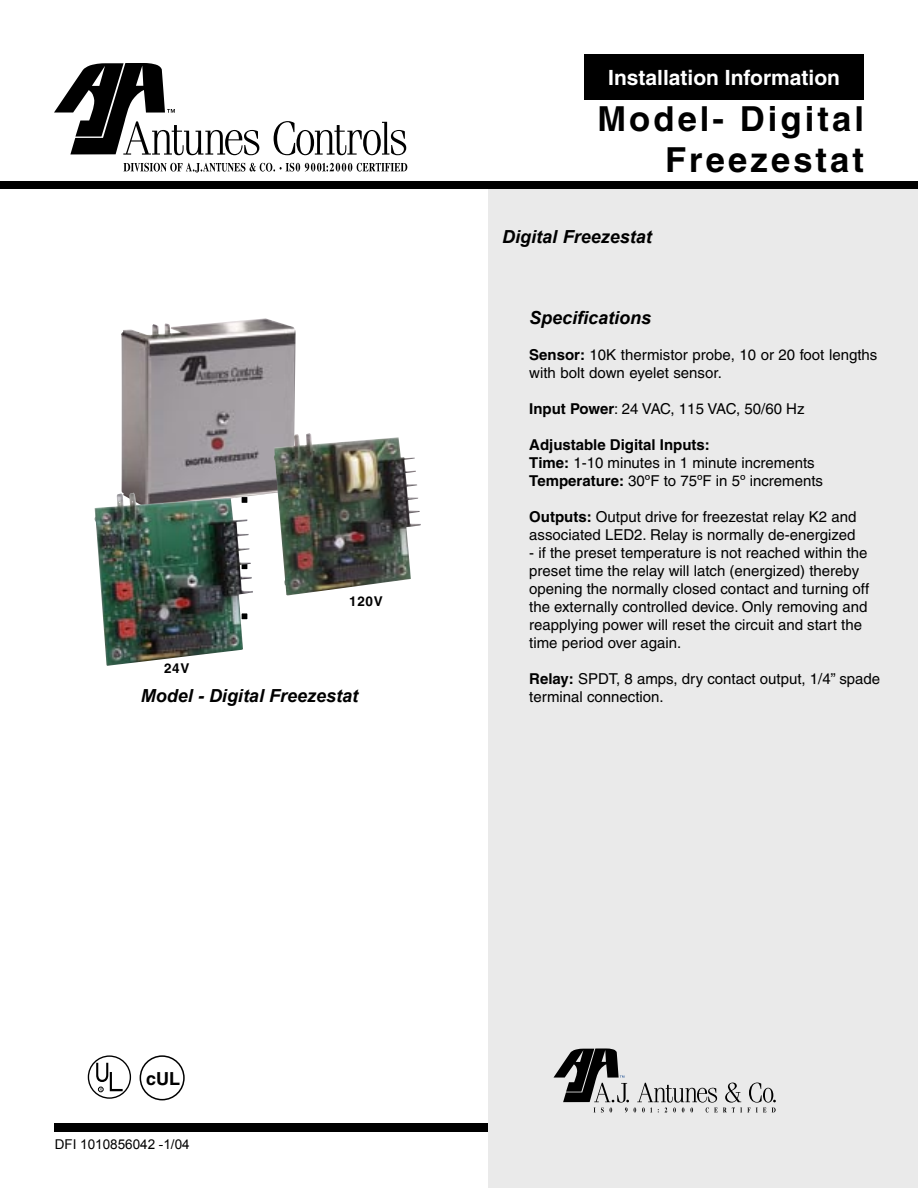
<style>
.page{position:relative;width:918px;height:1188px;background:#fff}
.page>*{position:absolute;margin:0;border:0;box-sizing:border-box;transform-origin:0 0}
.t1{font:700 34.5px/41.4px "Helvetica";letter-spacing:.09em;color:#000;text-align:right}
.t2{font:700 21px "Helvetica";color:#fff}
.t3{font:italic 700 18px "Arial";color:#000}
.Body_Text{font:700 18px "Helvetica";color:#000}
.t4{font:15px/18px "Helvetica";color:#000}
.t5{font:13.5px "Arial";color:#000}
.Body_Text-2{font:700 13.5px "Helvetica";letter-spacing:.05em;color:#000}
.s1{font-weight:700}
</style>
<div class="page">
<svg style="left:274px;top:121px;width:132px;height:34px"></svg>
<svg style="left:54px;top:63px;width:205px;height:92px"></svg>
<svg style="left:123px;top:163px;width:284px;height:10px"></svg>
<div style="left:584px;top:54px;width:280px;height:46px;background:#000"></div>
<div style="left:54px;top:1124px;width:864px;height:8px;background:#000"></div>
<div style="left:489px;top:187px;width:429px;height:1001px;background:#eaeaea"></div>
<div style="left:0;top:182px;width:918px;height:7px;background:#000"></div>
<svg style="left:554px;top:1048px;width:222px;height:64px"></svg>
<div style="left:88px;top:1055px;width:43px;height:44px;border:1px solid #000;border-radius:50%"></div>
<svg style="left:96px;top:1055px;width:33px;height:44px"></svg>
<img style="left:121px;top:318px;width:175px;height:178px">
<img style="left:94px;top:493px;width:159px;height:173px">
<img style="left:274px;top:433px;width:147px;height:162px">
<div style="left:140px;top:1055px;width:45px;height:45px;border:2px solid #000;border-radius:50%"></div>
<p class="Body_Text-2" style="left:164px;top:660px;width:27px">24V</p>
<p class="Body_Text-2" style="left:349px;top:593px;width:35px">120V</p>
<p class="t3" style="left:141px;top:684px;width:219px">Model - Digital Freezestat</p>
<p class="t2" style="left:608px;top:65px;width:233px">Installation Information</p>
<p class="t1" style="left:597px;top:97px;width:268px">Model- Digital<br>Freezestat</p>
<p class="t3" style="left:502px;top:225px;width:151px">Digital Freezestat</p>
<p class="t3" style="left:529px;top:306px;width:124px">Specifications</p>
<p class="t4" style="left:529px;top:346px;width:350px"><span class="s1">Sensor:</span> 10K thermistor probe, 10 or 20 foot lengths with bolt down eyelet sensor.</p>
<p class="t4" style="left:529px;top:400px;width:277px"><span class="s1">Input Power</span>: 24 VAC, 115 VAC, 50/60 Hz</p>
<p class="t4" style="left:529px;top:436px;width:295px"><span class="s1">Adjustable Digital Inputs:<br>Time:</span> 1-10 minutes in 1 minute increments<br><span class="s1">Temperature:</span> 30ºF to 75ºF in 5º increments</p>
<p class="t4" style="left:529px;top:508px;width:329px"><span class="s1">Outputs:</span> Output drive for freezestat relay K2 and associated LED2. Relay is normally de-energized</p>
<p class="t4" style="left:529px;top:544px;width:342px">- if the preset temperature is not reached within the preset time the relay will latch (energized) thereby opening the normally closed contact and turning off the externally controlled device. Only removing and reapplying power will reset the circuit and start the time period over again.</p>
<p class="t4" style="left:529px;top:670px;width:353px"><span class="s1">Relay:</span> SPDT, 8 amps, dry contact output, 1/4” spade terminal connection.</p>
<p class="Body_Text" style="left:146px;top:1067px;width:36px">cUL</p>
<p class="t5" style="left:55px;top:1136px;width:137px">DFI 1010856042 -1/04</p>
</div>
